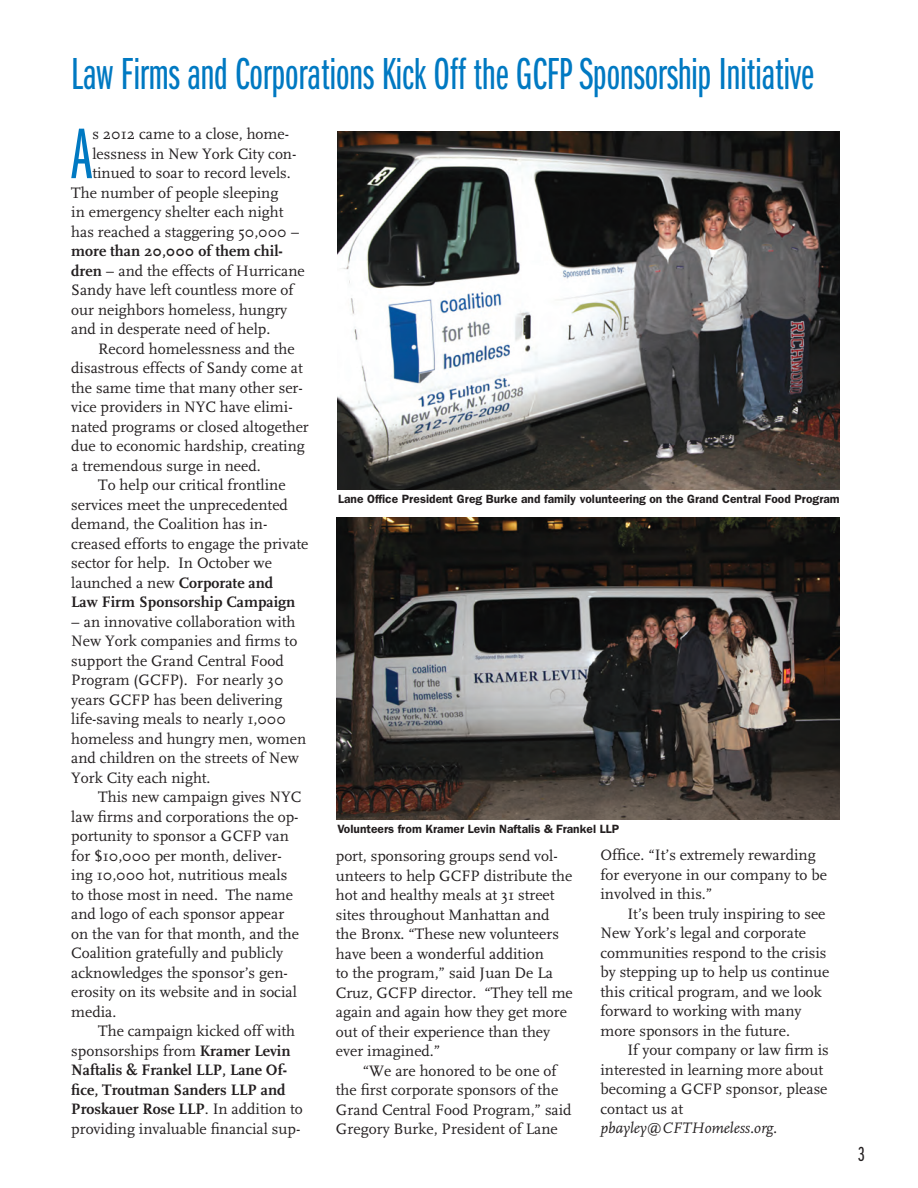
<style>
.page{position:relative;width:918px;height:1188px;background:#fff}
.page>*{position:absolute;margin:0;border:0;box-sizing:border-box;transform-origin:0 0}
.t1{font:74.25px "Franklin Gothic Book X Cmpr";color:#0079c2}
.t2{font:46.5px "Franklin Gothic Book X Cmpr";color:#0079c2}
.t3{font:21px "Franklin Gothic Book X Cmpr";color:#231f20}
.t4{font:15.75px/19.5px "FF Scala";color:#231f20}
.t5{font:italic 15.75px "FF Scala";color:#231f20}
.t6{font:600 12px "Franklin Gothic";color:#231f20}
.s1{font-weight:700}
</style>
<div class="page">
<img style="left:338px;top:132px;width:502px;height:357px">
<img style="left:337px;top:518px;width:502px;height:302px">
<h2 class="t2" style="left:71px;top:50px;width:744px">Law Firms and Corporations Kick Off the GCFP Sponsorship Initiative</h2>
<h1 class="t1" style="left:71px;top:115px;width:23px">A</h1>
<p class="t4" style="left:92px;top:125px;width:198px">s 2012 came to a close, home-</p>
<p class="t4" style="left:92px;top:144px;width:206px">lessness in New York City con-</p>
<p class="t4" style="left:92px;top:164px;width:200px">tinued to soar to record levels.</p>
<p class="t4" style="left:71px;top:183px;width:209px">The number of people sleeping</p>
<p class="t4" style="left:71px;top:203px;width:214px">in emergency shelter each night</p>
<p class="t4" style="left:71px;top:222px;width:230px">has reached a staggering 50,000 –</p>
<p class="t4" style="left:71px;top:242px;width:235px"><span class="s1">more than 20,000 of them chil&shy;dren</span> – and the effects of Hurricane<br>Sandy have left countless more of our neighbors homeless, hungry and in desperate need of help.</p>
<p class="t4" style="left:71px;top:339px;width:239px;text-indent:27px">Record homelessness and the disastrous effects of Sandy come at the same time that many other ser&shy;vice providers in NYC have elimi&shy;nated programs or closed altogether due to economic hardship, creating a tremendous surge in need.</p>
<p class="t4" style="left:71px;top:476px;width:239px;text-indent:27px">To help our critical frontline services meet the unprecedented demand, the Coalition has in&shy;creased efforts to engage the private sector for help. In October we launched a new <span class="s1">Corporate and<br>Law Firm Sponsorship Campaign</span></p>
<p class="t4" style="left:71px;top:612px;width:236px">– an innovative collaboration with<br>New York companies and firms to support the Grand Central Food<br>Program (GCFP). For nearly 30 years GCFP has been delivering life-saving meals to nearly 1,000 homeless and hungry men, women and children on the streets of New<br>York City each night.</p>
<p class="t4" style="left:71px;top:788px;width:231px;text-indent:27px">This new campaign gives NYC law firms and corporations the op&shy;portunity to sponsor a GCFP van for $10,000 per month, deliver&shy;ing 10,000 hot, nutritious meals to those most in need. The name and logo of each sponsor appear on the van for that month, and the<br>Coalition gratefully and publicly acknowledges the sponsor’s gen&shy;erosity on its website and in social media.</p>
<p class="t4" style="left:71px;top:1022px;width:233px;text-indent:27px">The campaign kicked off with sponsorships from <span class="s1">Kramer Levin<br>Naftalis &amp; Frankel LLP, Lane Of&shy;fice, Troutman Sanders LLP and<br>Proskauer Rose LLP</span>. In addition to providing invaluable financial sup-</p>
<p class="t6" style="left:338px;top:492px;width:503px">Lane Office President Greg Burke and family volunteering on the Grand Central Food Program</p>
<p class="t6" style="left:338px;top:822px;width:283px">Volunteers from Kramer Levin Naftalis &amp; Frankel LLP</p>
<p class="t4" style="left:600px;top:846px;width:228px">Office. “It’s extremely rewarding for everyone in our company to be involved in this.”</p>
<p class="t4" style="left:600px;top:904px;width:231px;text-indent:27px">It’s been truly inspiring to see<br>New York’s legal and corporate communities respond to the crisis by stepping up to help us continue this critical program, and we look forward to working with many more sponsors in the future.</p>
<p class="t4" style="left:600px;top:1041px;width:230px;text-indent:27px">If your company or law firm is interested in learning more about becoming a GCFP sponsor, please contact us at</p>
<p class="t5" style="left:600px;top:1120px;width:178px">pbayley@CFTHomeless.org.</p>
<p class="t4" style="left:336px;top:847px;width:239px">port, sponsoring groups send vol&shy;unteers to help GCFP distribute the hot and healthy meals at 31 street sites throughout Manhattan and the Bronx. “These new volunteers have been a wonderful addition<br>to the program,” said Juan De La<br>Cruz, GCFP director. “They tell me again and again how they get more out of their experience than they ever imagined.”</p>
<p class="t4" style="left:336px;top:1061px;width:237px;text-indent:27px">“We are honored to be one of the first corporate sponsors of the<br>Grand Central Food Program,” said<br>Gregory Burke, President of Lane</p>
<h3 class="t3" style="left:858px;top:1143px;width:8px">3</h3>
</div>
